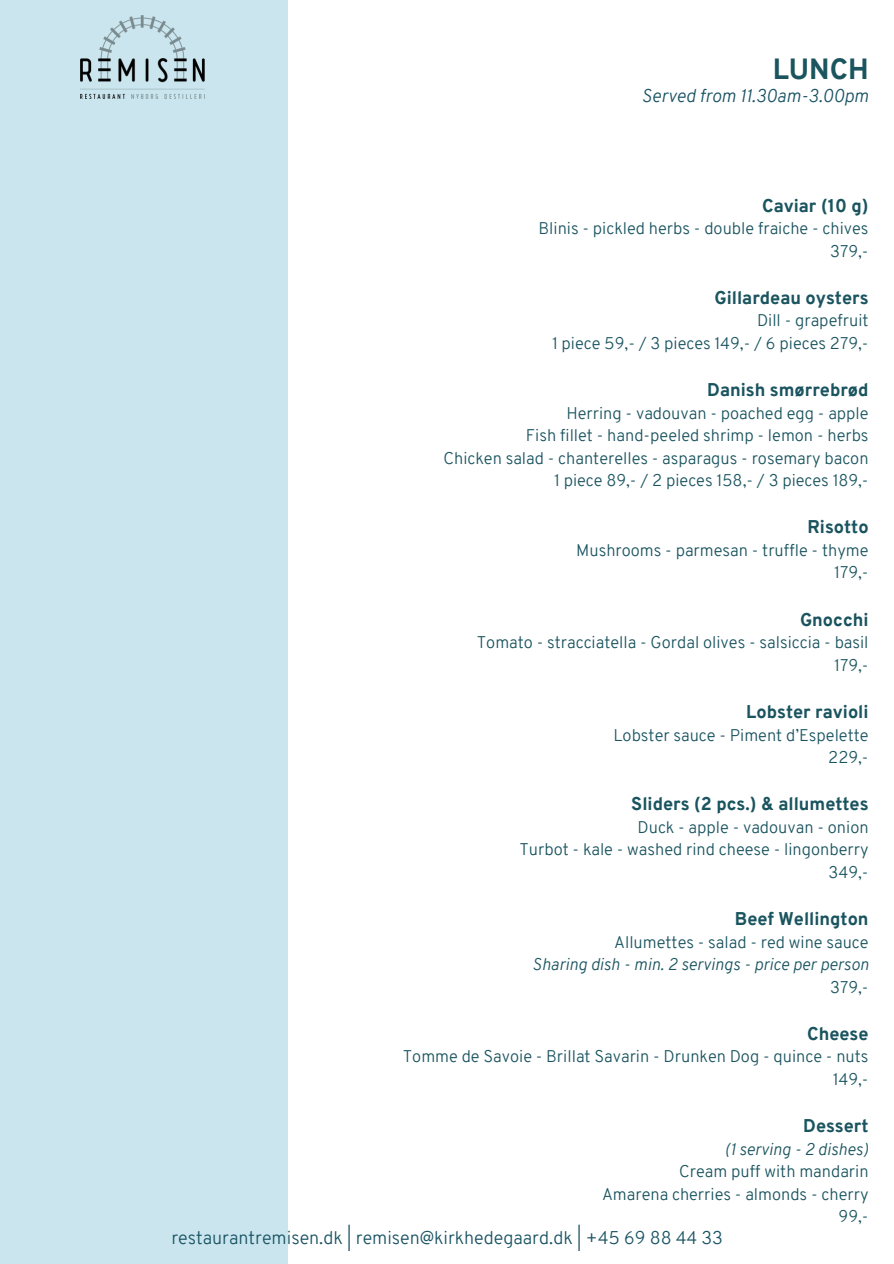
<style>
.page{position:relative;width:894px;height:1264px;background:#fff}
.page>*{position:absolute;margin:0;border:0;box-sizing:border-box;transform-origin:0 0}
.t1{font:800 28.5px "Overpass";color:#1a545f}
.t2{font:800 18px "Overpass";color:#1a545f}
.t3{font:300 18px "Overpass";color:#195363}
.t4{font:italic 300 18px "Overpass";color:#195363}
.t5{font:300 16.5px "Overpass";color:#1a545f}
.t6{font:italic 300 16.5px "Overpass";color:#1a545f}
</style>
<div class="page">
<div style="left:0;top:0;width:288px;height:1263px;background:#cae5ed"></div>
<img style="left:80px;top:15px;width:124px;height:83px">
<h1 class="t1" style="left:772px;top:58px;width:97px">LUNCH</h1>
<p class="t4" style="left:641px;top:89px;width:228px">Served from 11.30am-3.00pm</p>
<p class="t2" style="left:762px;top:198px;width:108px">Caviar (10 g)</p>
<p class="t5" style="left:538px;top:222px;width:331px">Blinis - pickled herbs - double fraiche - chives</p>
<p class="t5" style="left:829px;top:244px;width:40px">379,-</p>
<p class="t2" style="left:714px;top:290px;width:155px">Gillardeau oysters</p>
<p class="t5" style="left:756px;top:314px;width:113px">Dill - grapefruit</p>
<p class="t5" style="left:552px;top:336px;width:318px">1 piece 59,- / 3 pieces 149,- / 6 pieces 279,-</p>
<p class="t2" style="left:707px;top:382px;width:163px">Danish smørrebrød</p>
<p class="t5" style="left:566px;top:406px;width:303px">Herring - vadouvan - poached egg - apple</p>
<p class="t5" style="left:525px;top:429px;width:344px">Fish fillet - hand-peeled shrimp - lemon - herbs</p>
<p class="t5" style="left:443px;top:451px;width:426px">Chicken salad - chanterelles - asparagus - rosemary bacon</p>
<p class="t5" style="left:554px;top:474px;width:316px">1 piece 89,- / 2 pieces 158,- / 3 pieces 189,-</p>
<p class="t2" style="left:807px;top:520px;width:63px">Risotto</p>
<p class="t5" style="left:576px;top:543px;width:294px">Mushrooms - parmesan - truffle - thyme</p>
<p class="t5" style="left:834px;top:566px;width:36px">179,-</p>
<p class="t2" style="left:799px;top:612px;width:70px">Gnocchi</p>
<p class="t5" style="left:476px;top:636px;width:393px">Tomato - stracciatella - Gordal olives - salsiccia - basil</p>
<p class="t5" style="left:834px;top:658px;width:36px">179,-</p>
<p class="t2" style="left:746px;top:704px;width:124px">Lobster ravioli</p>
<p class="t5" style="left:613px;top:728px;width:256px">Lobster sauce - Piment d’Espelette</p>
<p class="t5" style="left:828px;top:750px;width:42px">229,-</p>
<p class="t2" style="left:631px;top:796px;width:239px">Sliders (2 pcs.) &amp; allumettes</p>
<p class="t5" style="left:637px;top:820px;width:232px">Duck - apple - vadouvan - onion</p>
<p class="t5" style="left:519px;top:843px;width:350px">Turbot - kale - washed rind cheese - lingonberry</p>
<p class="t5" style="left:828px;top:865px;width:41px">349,-</p>
<p class="t2" style="left:734px;top:911px;width:135px">Beef Wellington</p>
<p class="t5" style="left:614px;top:935px;width:256px">Allumettes - salad - red wine sauce</p>
<p class="t6" style="left:532px;top:957px;width:338px">Sharing dish - min. 2 servings - price per person</p>
<p class="t5" style="left:829px;top:980px;width:40px">379,-</p>
<p class="t2" style="left:807px;top:1026px;width:63px">Cheese</p>
<p class="t5" style="left:402px;top:1050px;width:467px">Tomme de Savoie - Brillat Savarin - Drunken Dog - quince - nuts</p>
<p class="t5" style="left:832px;top:1072px;width:37px">149,-</p>
<p class="t2" style="left:803px;top:1118px;width:67px">Dessert</p>
<p class="t6" style="left:724px;top:1142px;width:146px">(1 serving - 2 dishes)</p>
<p class="t5" style="left:679px;top:1164px;width:191px">Cream puff with mandarin</p>
<p class="t5" style="left:602px;top:1187px;width:268px">Amarena cherries - almonds - cherry</p>
<p class="t5" style="left:838px;top:1209px;width:32px">99,-</p>
<p class="t3" style="left:171px;top:1229px;width:553px">restaurantremisen.dk | remisen@kirkhedegaard.dk | +45 69 88 44 33</p>
</div>
